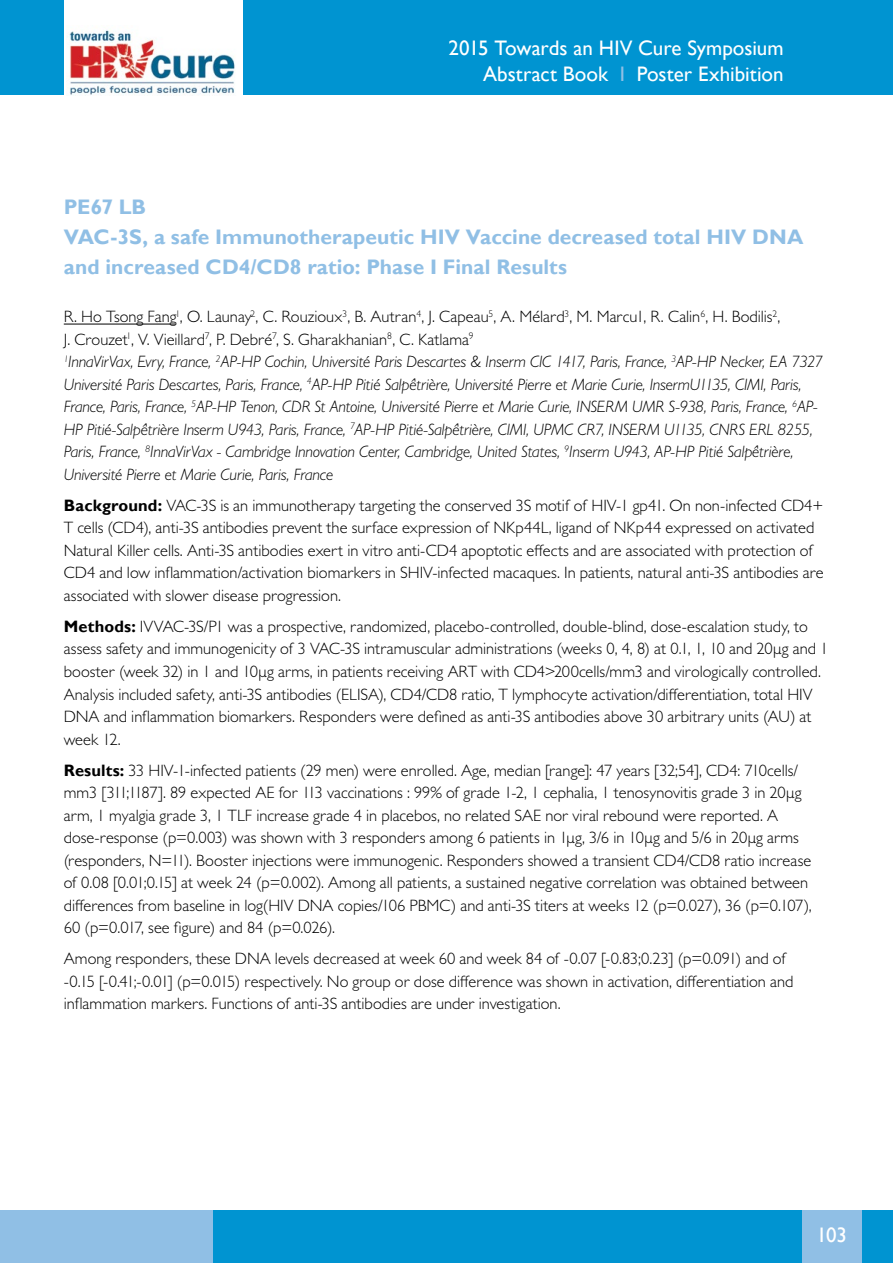
<style>
.page{position:relative;width:893px;height:1263px;background:#fff}
.page>*{position:absolute;margin:0;border:0;box-sizing:border-box;transform-origin:0 0}
.t1{font:700 21px/30px "Gill Sans";letter-spacing:.005em;color:#90bfe5}
.t2{font:21px/25.2px "Gill Sans";color:#fff;text-align:right}
.t3{font:300 16.5px/22.5px "Gill Sans MT Pro";color:#000}
.t4{font:italic 300 16.5px/22.5px "Gill Sans MT Pro";letter-spacing:-.01em;color:#000}
.s1{color:#90bfe5}
.s2{font-style:normal}
.s3{font-family:"Gill Sans";font-weight:700}
</style>
<div class="page">
<div style="left:0;top:0;width:893px;height:94px;background:#0094d1"></div>
<div style="left:207px;top:1210px;width:686px;height:53px;background:#0094d1"></div>
<div style="left:64px;top:0;width:179px;height:116px;background:#fff"></div>
<img style="left:69px;top:30px;width:166px;height:65px">
<div style="left:0;top:1210px;width:213px;height:53px;background:#90bfe5"></div>
<div style="left:802px;top:1210px;width:60px;height:53px;background:#90bfe5"></div>
<hr style="left:64px;top:324px;width:111px;height:1px;background:#000">
<p class="t2" style="left:448px;top:36px;width:337px">2015 Towards an HIV Cure Symposium<br>Abstract Book <span class="s1">I</span> Poster Exhibition</p>
<p class="t1" style="left:64px;top:193px;width:741px">PE67 LB<br>VAC-3S, a safe Immunotherapeutic HIV Vaccine decreased total HIV DNA and increased CD4/CD8 ratio: Phase I Final Results</p>
<p class="t4" style="left:64px;top:305px;width:761px"><span class="s2">R. Ho Tsong Fang</span><sup>1</sup><span class="s2">, O. Launay</span><sup>2</sup><span class="s2">, C. Rouzioux</span><sup>3</sup><span class="s2">, B. Autran</span><sup>4</sup><span class="s2">, J. Capeau</span><sup>5</sup><span class="s2">, A. Mélard</span><sup>3</sup><span class="s2">, M. Marcu1, R. Calin</span><sup>6</sup><span class="s2">, H. Bodilis</span><sup>2</sup><span class="s2">,<br>J. Crouzet</span><sup>1</sup><span class="s2">, V. Vieillard</span><sup>7</sup><span class="s2">, P. Debré</span><sup>7</sup><span class="s2">, S. Gharakhanian</span><sup>8</sup><span class="s2">, C. Katlama</span><sup>9<br></sup><sup>1</sup>InnaVirVax, Evry, France, <sup>2</sup>AP-HP Cochin, Université Paris Descartes &amp; Inserm CIC 1417, Paris, France, <sup>3</sup>AP-HP Necker, EA 7327<br>Université Paris Descartes, Paris, France, <sup>4</sup>AP-HP Pitié Salpêtrière, Université Pierre et Marie Curie, InsermU1135, CIMI, Paris, France, Paris, France, <sup>5</sup>AP-HP Tenon, CDR St Antoine, Université Pierre et Marie Curie, INSERM UMR S-938, Paris, France, <sup>6</sup>AP-HP Pitié-Salpêtrière Inserm U943, Paris, France, <sup>7</sup>AP-HP Pitié-Salpêtrière, CIMI, UPMC CR7, INSERM U1135, CNRS ERL 8255, Paris, France, <sup>8</sup>InnaVirVax - Cambridge Innovation Center, Cambridge, United States, <sup>9</sup>Inserm U943, AP-HP Pitié Salpêtrière, Université Pierre et Marie Curie, Paris, France</p>
<p class="t3" style="left:64px;top:494px;width:761px"><span class="s3">Background:</span> VAC-3S is an immunotherapy targeting the conserved 3S motif of HIV-1 gp41. On non-infected CD4+ T cells (CD4), anti-3S antibodies prevent the surface expression of NKp44L, ligand of NKp44 expressed on activated Natural Killer cells. Anti-3S antibodies exert in vitro anti-CD4 apoptotic effects and are associated with protection of CD4 and low inflammation/activation biomarkers in SHIV-infected macaques. In patients, natural anti-3S antibodies are associated with slower disease progression.</p>
<p class="t3" style="left:64px;top:615px;width:766px"><span class="s3">Methods:</span> IVVAC-3S/P1 was a prospective, randomized, placebo-controlled, double-blind, dose-escalation study, to assess safety and immunogenicity of 3 VAC-3S intramuscular administrations (weeks 0, 4, 8) at 0.1, 1, 10 and 20µg and 1 booster (week 32) in 1 and 10µg arms, in patients receiving ART with CD4&gt;200cells/mm3 and virologically controlled.<br>Analysis included safety, anti-3S antibodies (ELISA), CD4/CD8 ratio, T lymphocyte activation/differentiation, total HIV DNA and inflammation biomarkers. Responders were defined as anti-3S antibodies above 30 arbitrary units (AU) at week 12.</p>
<p class="t3" style="left:64px;top:758px;width:749px"><span class="s3">Results:</span> 33 HIV-1-infected patients (29 men) were enrolled. Age, median [range]: 47 years [32;54], CD4: 710cells/ mm3 [311;1187]. 89 expected AE for 113 vaccinations : 99% of grade 1-2, 1 cephalia, 1 tenosynovitis grade 3 in 20µg arm, 1 myalgia grade 3, 1 TLF increase grade 4 in placebos, no related SAE nor viral rebound were reported. A dose-response (p=0.003) was shown with 3 responders among 6 patients in 1µg, 3/6 in 10µg and 5/6 in 20µg arms (responders, N=11). Booster injections were immunogenic. Responders showed a transient CD4/CD8 ratio increase of 0.08 [0.01;0.15] at week 24 (p=0.002). Among all patients, a sustained negative correlation was obtained between differences from baseline in log(HIV DNA copies/106 PBMC) and anti-3S titers at weeks 12 (p=0.027), 36 (p=0.107), 60 (p=0.017, see figure) and 84 (p=0.026).</p>
<p class="t3" style="left:64px;top:947px;width:731px">Among responders, these DNA levels decreased at week 60 and week 84 of -0.07 [-0.83;0.23] (p=0.091) and of -0.15 [-0.41;-0.01] (p=0.015) respectively. No group or dose difference was shown in activation, differentiation and inflammation markers. Functions of anti-3S antibodies are under investigation.</p>
<p class="t2" style="left:817px;top:1222px;width:32px">103</p>
</div>
